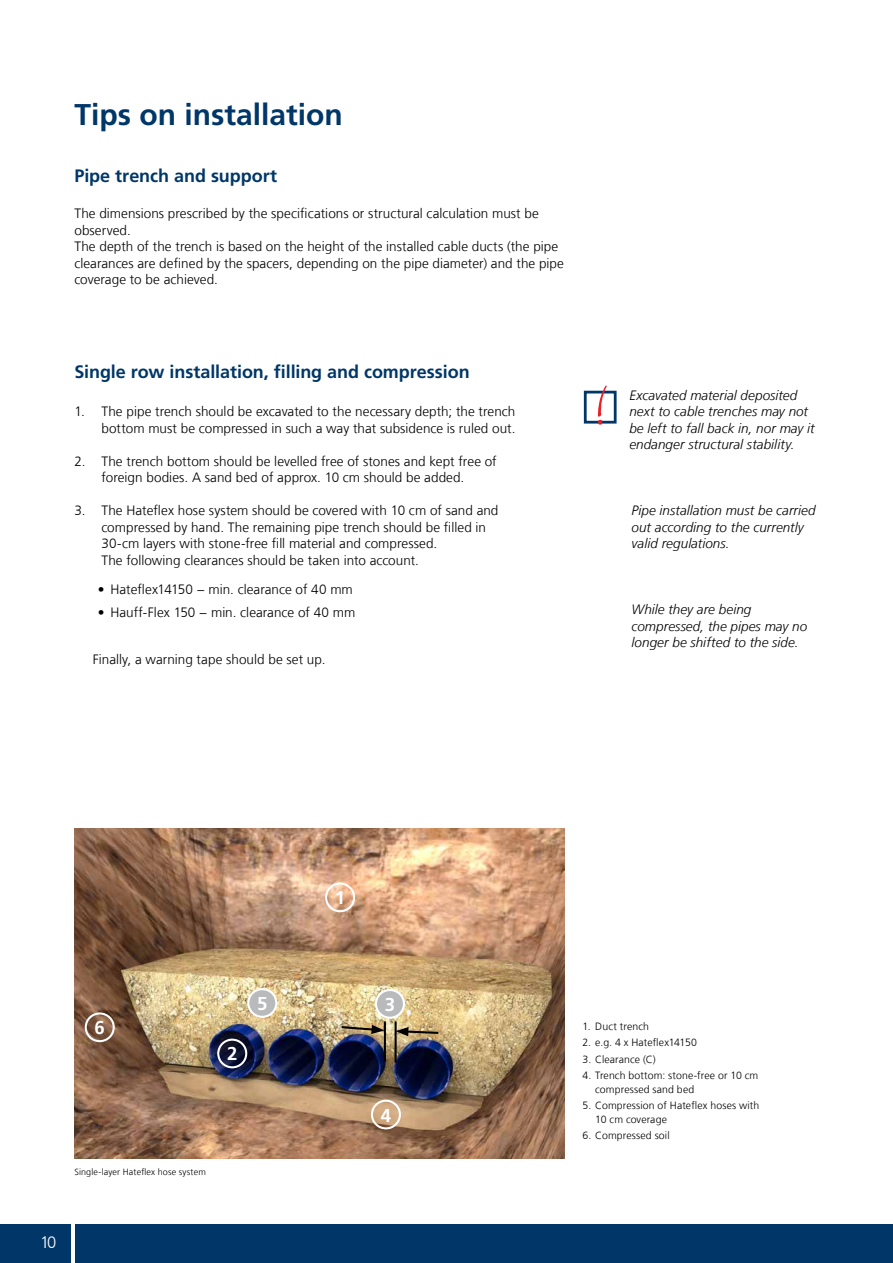
<style>
.page{position:relative;width:893px;height:1263px;background:#fff}
.page>*{position:absolute;margin:0;border:0;box-sizing:border-box;transform-origin:0 0}
.t1{font:700 30px "Frutigerfor Hauff";color:#003768}
.t2{font:700 18.6px "Frutigerfor Hauff";color:#fff}
.t3{font:700 18px "Frutigerfor Hauff";letter-spacing:-.005em;color:#003768}
.t4{font:300 16.5px "Frutigerfor Hauff";color:#fff}
.t5{font:300 13.5px/16.5px "Frutigerfor Hauff";letter-spacing:.005em;color:#000}
.t6{font:italic 300 13.5px/16.5px "Frutigerfor Hauff";letter-spacing:.005em;color:#000}
.t7{font:300 10.5px/13.5px "Frutigerfor Hauff";letter-spacing:.01em;color:#000}
.t8{font:300 9px "Frutigerfor Hauff";letter-spacing:.015em;color:#000}
</style>
<div class="page">
<div style="left:0;top:1225px;width:893px;height:38px;background:#003768"></div>
<hr style="left:71px;top:1213px;width:3px;height:50px;background:#fff">
<img style="left:74px;top:829px;width:490px;height:330px">
<div style="left:325px;top:882px;width:30px;height:30px;border:2px solid #fff;border-radius:50%"></div>
<div style="left:217px;top:1039px;width:30px;height:29px;border:2px solid #fff;border-radius:50%"></div>
<div style="left:376px;top:990px;width:28px;height:28px;background:#b8babc;border-radius:50%"></div>
<div style="left:375px;top:989px;width:30px;height:30px;border:2px solid #fff;border-radius:50%"></div>
<hr style="left:384px;top:1021px;width:2px;height:40px;background:#000">
<hr style="left:395px;top:1021px;width:2px;height:41px;background:#000">
<svg style="left:396px;top:1027px;width:44px;height:9px"></svg>
<svg style="left:339px;top:1025px;width:45px;height:9px"></svg>
<div style="left:371px;top:1100px;width:30px;height:29px;border:2px solid #fff;border-radius:50%"></div>
<div style="left:248px;top:989px;width:28px;height:28px;background:#b8babc;border-radius:50%"></div>
<div style="left:247px;top:988px;width:30px;height:30px;border:2px solid #fff;border-radius:50%"></div>
<div style="left:85px;top:1012px;width:30px;height:30px;border:2px solid #fff;border-radius:50%"></div>
<div style="left:584px;top:391px;width:33px;height:33px;border:3px solid #003768"></div>
<svg style="left:598px;top:385px;width:9px;height:40px"></svg>
<h1 class="t1" style="left:74px;top:96px;width:270px">Tips on installation</h1>
<h3 class="t3" style="left:74px;top:164px;width:204px">Pipe trench and support</h3>
<p class="t5" style="left:74px;top:205px;width:491px">The dimensions prescribed by the specifications or structural calculation must be observed.<br>The depth of the trench is based on the height of the installed cable ducts (the pipe clearances are defined by the spacers, depending on the pipe diameter) and the pipe coverage to be achieved.</p>
<h3 class="t3" style="left:74px;top:360px;width:397px">Single row installation, filling and compression</h3>
<p class="t5" style="left:74px;top:403px;width:443px;text-align:right">1. The pipe trench should be excavated to the necessary depth; the trench bottom must be compressed in such a way that subsidence is ruled out.</p>
<p class="t5" style="left:74px;top:453px;width:424px;text-align:center">2. The trench bottom should be levelled free of stones and kept free of foreign bodies. A sand bed of approx. 10 cm should be added.</p>
<p class="t5" style="left:101px;top:502px;width:399px;text-indent:-27px">3. The Hateflex hose system should be covered with 10 cm of sand and compressed by hand. The remaining pipe trench should be filled in 30-cm layers with stone-free fill material and compressed.<br>The following clearances should be taken into account.</p>
<p class="t5" style="left:98px;top:581px;width:257px">• Hateflex14150 − min. clearance of 40 mm</p>
<p class="t5" style="left:98px;top:604px;width:259px">• Hauff-Flex 150 − min. clearance of 40 mm</p>
<p class="t5" style="left:93px;top:651px;width:234px">Finally, a warning tape should be set up.</p>
<p class="t6" style="left:629px;top:387px;width:187px">Excavated material deposited next to cable trenches may not be left to fall back in, nor may it endanger structural stability.</p>
<p class="t6" style="left:631px;top:502px;width:186px">Pipe installation must be carried out according to the currently valid regulations.</p>
<p class="t6" style="left:631px;top:601px;width:177px">While they are being compressed, the pipes may no longer be shifted to the side.</p>
<h2 class="t2" style="left:95px;top:1016px;width:12px">6</h2>
<h2 class="t2" style="left:227px;top:1042px;width:12px">2</h2>
<h2 class="t2" style="left:257px;top:992px;width:12px">5</h2>
<p class="t8" style="left:74px;top:1167px;width:133px">Single-layer Hateflex hose system</p>
<p class="t4" style="left:40px;top:1232px;width:18px">10</p>
<h2 class="t2" style="left:335px;top:886px;width:12px">1</h2>
<h2 class="t2" style="left:385px;top:993px;width:12px">3</h2>
<h2 class="t2" style="left:381px;top:1104px;width:12px">4</h2>
<p class="t7" style="left:582px;top:1019px;width:68px">1. Duct trench</p>
<p class="t7" style="left:582px;top:1036px;width:116px">2. e.g. 4 x Hateflex14150</p>
<p class="t7" style="left:582px;top:1052px;width:75px">3. Clearance (C)</p>
<p class="t7" style="left:595px;top:1069px;width:165px;text-indent:-13px">4. Trench bottom: stone-free or 10 cm compressed sand bed</p>
<p class="t7" style="left:595px;top:1099px;width:166px;text-indent:-13px">5. Compression of Hateflex hoses with<br>10 cm coverage</p>
<p class="t7" style="left:582px;top:1129px;width:89px">6. Compressed soil</p>
</div>
